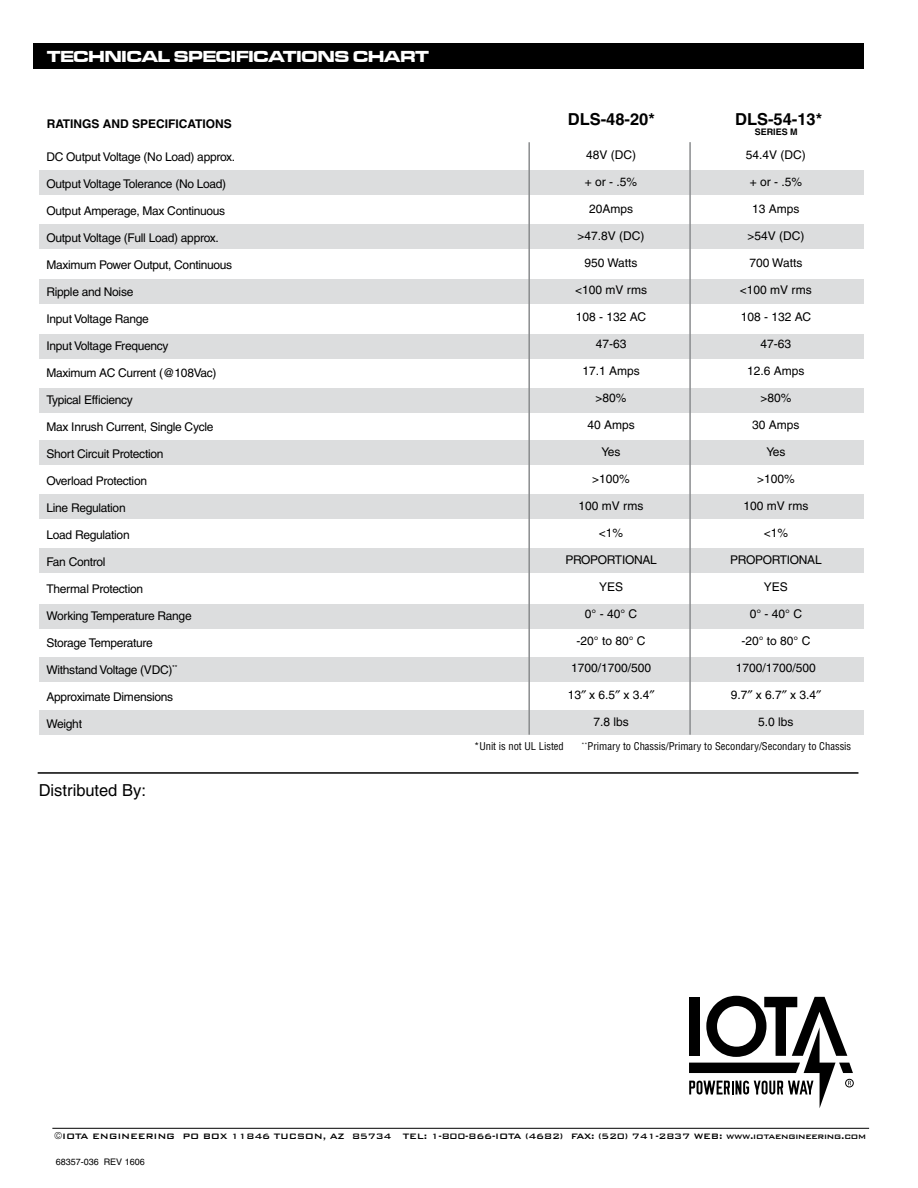
<style>
.page{position:relative;width:918px;height:1188px;background:#fff}
.page>*{position:absolute;margin:0;border:0;box-sizing:border-box;transform-origin:0 0}
.t1{font:16.5px "Microgramma D Bold Exte";color:#fff}
.t2{font:700 16.5px "Helvetica";color:#000}
.t3{font:16.5px "Helvetica";color:#000}
.t4{font:12px "Helvetica";letter-spacing:-.025em;color:#000}
.t5{font:12px "Helvetica";color:#000}
.t6{font:700 12px "Helvetica";color:#000}
.t7{font:500 10.5px "Bank Gothic BT";letter-spacing:-.025em;color:#000}
.t8{font:condensed 10.5px "Helvetica";color:#000}
.t9{font:9px "Helvetica";color:#000}
.t10{font:700 9px "Helvetica";color:#000}
.t11{font:condensed 6.15px "Helvetica";color:#000}
</style>
<div class="page">
<div style="left:33px;top:43px;width:830px;height:26px;background:#000"></div>
<hr style="left:38px;top:772px;width:820px;height:2px;background:#000">
<hr style="left:52px;top:1128px;width:817px;height:1px;background:#000">
<div style="left:39px;top:711px;width:824px;height:24px;background:#dcddde"></div>
<div style="left:39px;top:657px;width:824px;height:25px;background:#dcddde"></div>
<div style="left:39px;top:605px;width:824px;height:24px;background:#dcddde"></div>
<div style="left:39px;top:549px;width:824px;height:24px;background:#dcddde"></div>
<div style="left:39px;top:494px;width:824px;height:24px;background:#dcddde"></div>
<div style="left:39px;top:441px;width:824px;height:24px;background:#dcddde"></div>
<div style="left:39px;top:388px;width:824px;height:24px;background:#dcddde"></div>
<div style="left:39px;top:334px;width:824px;height:24px;background:#dcddde"></div>
<div style="left:39px;top:279px;width:824px;height:25px;background:#dcddde"></div>
<div style="left:39px;top:225px;width:824px;height:24px;background:#dcddde"></div>
<div style="left:39px;top:171px;width:824px;height:24px;background:#dcddde"></div>
<hr style="left:528px;top:142px;width:2px;height:593px;background:#8a8c8e">
<hr style="left:689px;top:142px;width:2px;height:593px;background:#8a8c8e">
<div style="left:845px;top:1079px;width:9px;height:8px;border:1px solid #000;border-radius:50%"></div>
<svg style="left:689px;top:996px;width:164px;height:112px"></svg>
<h1 class="t1" style="left:47px;top:45px;width:383px">TECHNICAL SPECIFICATIONS CHART</h1>
<p class="t6" style="left:47px;top:117px;width:187px">RATINGS AND SPECIFICATIONS</p>
<p class="t4" style="left:47px;top:149px;width:190px">DC Output Voltage (No Load) approx.</p>
<p class="t4" style="left:47px;top:176px;width:181px">Output Voltage Tolerance (No Load)</p>
<p class="t4" style="left:47px;top:203px;width:180px">Output Amperage, Max Continuous</p>
<p class="t4" style="left:47px;top:230px;width:174px">Output Voltage (Full Load) approx.</p>
<p class="t4" style="left:47px;top:257px;width:187px">Maximum Power Output, Continuous</p>
<p class="t4" style="left:47px;top:284px;width:88px">Ripple and Noise</p>
<p class="t4" style="left:47px;top:311px;width:104px">Input Voltage Range</p>
<p class="t4" style="left:47px;top:338px;width:124px">Input Voltage Frequency</p>
<p class="t4" style="left:47px;top:365px;width:172px">Maximum AC Current (@108Vac)</p>
<p class="t4" style="left:47px;top:392px;width:88px">Typical Efficiency</p>
<p class="t4" style="left:47px;top:419px;width:168px">Max Inrush Current, Single Cycle</p>
<p class="t4" style="left:47px;top:446px;width:118px">Short Circuit Protection</p>
<p class="t4" style="left:47px;top:473px;width:102px">Overload Protection</p>
<p class="t4" style="left:47px;top:500px;width:81px">Line Regulation</p>
<p class="t4" style="left:47px;top:527px;width:85px">Load Regulation</p>
<p class="t4" style="left:47px;top:554px;width:61px">Fan Control</p>
<p class="t4" style="left:47px;top:581px;width:98px">Thermal Protection</p>
<p class="t4" style="left:47px;top:608px;width:147px">Working Temperature Range</p>
<p class="t4" style="left:47px;top:635px;width:108px">Storage Temperature</p>
<p class="t4" style="left:47px;top:662px;width:133px">Withstand Voltage (VDC)<sup>**</sup></p>
<p class="t4" style="left:47px;top:689px;width:128px">Approximate Dimensions</p>
<p class="t4" style="left:47px;top:716px;width:37px">Weight</p>
<h1 class="t3" style="left:39px;top:780px;width:109px">Distributed By:</h1>
<h1 class="t2" style="left:568px;top:109px;width:89px">DLS-48-20*</h1>
<h1 class="t2" style="left:735px;top:109px;width:89px">DLS-54-13*</h1>
<p class="t10" style="left:755px;top:127px;width:45px">SERIES M</p>
<p class="t4" style="left:586px;top:148px;width:52px">48V (DC)</p>
<p class="t4" style="left:585px;top:175px;width:54px">+ or - .5%</p>
<p class="t4" style="left:589px;top:202px;width:46px">20Amps</p>
<p class="t4" style="left:578px;top:229px;width:69px">&gt;47.8V (DC)</p>
<p class="t5" style="left:585px;top:256px;width:55px">950 Watts</p>
<p class="t4" style="left:575px;top:283px;width:73px">&lt;100 mV rms</p>
<p class="t4" style="left:576px;top:310px;width:72px">108 - 132 AC</p>
<p class="t4" style="left:596px;top:337px;width:32px">47-63</p>
<p class="t4" style="left:582px;top:364px;width:59px">17.1 Amps</p>
<p class="t4" style="left:596px;top:391px;width:33px">&gt;80%</p>
<p class="t4" style="left:587px;top:418px;width:49px">40 Amps</p>
<p class="t4" style="left:602px;top:445px;width:20px">Yes</p>
<p class="t4" style="left:592px;top:472px;width:39px">&gt;100%</p>
<p class="t4" style="left:579px;top:499px;width:66px">100 mV rms</p>
<p class="t4" style="left:599px;top:526px;width:26px">&lt;1%</p>
<p class="t4" style="left:565px;top:553px;width:93px">PROPORTIONAL</p>
<p class="t4" style="left:599px;top:580px;width:26px">YES</p>
<p class="t4" style="left:585px;top:607px;width:54px">0° - 40° C</p>
<p class="t4" style="left:577px;top:634px;width:70px">-20° to 80° C</p>
<p class="t5" style="left:571px;top:661px;width:82px">1700/1700/500</p>
<p class="t4" style="left:568px;top:688px;width:83px">13 x 6.5 x 3.4</p>
<p class="t4" style="left:593px;top:715px;width:37px">7.8 lbs</p>
<p class="t4" style="left:746px;top:148px;width:62px">54.4V (DC)</p>
<p class="t4" style="left:750px;top:175px;width:54px">+ or - .5%</p>
<p class="t4" style="left:752px;top:202px;width:49px">13 Amps</p>
<p class="t4" style="left:747px;top:229px;width:59px">&gt;54V (DC)</p>
<p class="t5" style="left:749px;top:256px;width:55px">700 Watts</p>
<p class="t4" style="left:740px;top:283px;width:73px">&lt;100 mV rms</p>
<p class="t4" style="left:741px;top:310px;width:72px">108 - 132 AC</p>
<p class="t4" style="left:761px;top:337px;width:32px">47-63</p>
<p class="t4" style="left:747px;top:364px;width:59px">12.6 Amps</p>
<p class="t4" style="left:760px;top:391px;width:33px">&gt;80%</p>
<p class="t4" style="left:752px;top:418px;width:49px">30 Amps</p>
<p class="t4" style="left:766px;top:445px;width:20px">Yes</p>
<p class="t4" style="left:757px;top:472px;width:39px">&gt;100%</p>
<p class="t4" style="left:743px;top:499px;width:66px">100 mV rms</p>
<p class="t4" style="left:764px;top:526px;width:26px">&lt;1%</p>
<p class="t4" style="left:730px;top:553px;width:93px">PROPORTIONAL</p>
<p class="t4" style="left:764px;top:580px;width:26px">YES</p>
<p class="t4" style="left:750px;top:607px;width:54px">0° - 40° C</p>
<p class="t4" style="left:741px;top:634px;width:70px">-20° to 80° C</p>
<p class="t5" style="left:736px;top:661px;width:82px">1700/1700/500</p>
<p class="t4" style="left:731px;top:688px;width:87px">9.7 x 6.7 x 3.4</p>
<p class="t4" style="left:758px;top:715px;width:37px">5.0 lbs</p>
<p class="t11" style="left:581px;top:741px;width:8px">**</p>
<p class="t8" style="left:474px;top:740px;width:91px">*Unit is not UL Listed</p>
<p class="t8" style="left:588px;top:740px;width:265px">Primary to Chassis/Primary to Secondary/Secondary to Chassis</p>
<p class="t7" style="left:62px;top:1131px;width:805px">IOTA ENGINEERING PO BOX 11846 TUCSON, AZ 85734 TEL: 1-800-866-IOTA (4682) FAX: (520) 741-2837 WEB: www.iotaengineering.com</p>
<p class="t9" style="left:56px;top:1157px;width:91px">68357-036 REV 1606</p>
</div>
